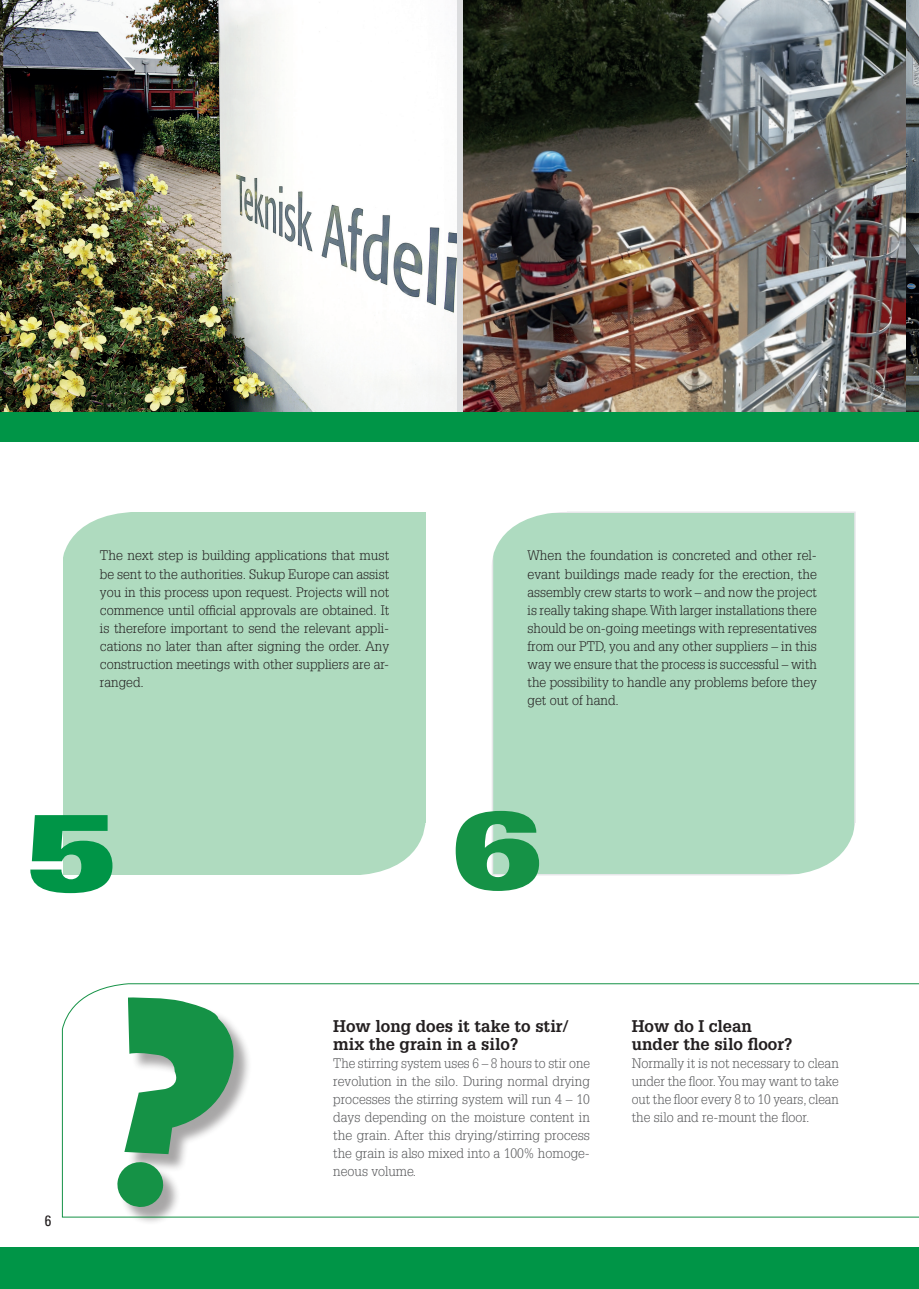
<style>
.page{position:relative;width:919px;height:1289px;background:#fff}
.page>*{position:absolute;margin:0;border:0;box-sizing:border-box;transform-origin:0 0}
.t1{font:108px "Univers LT Std X Black Ex";color:#009547}
.t2{font:108px "Univers LT Std X Black Ex";color:#159246}
.t3{font:700 16.5px/18px "Glypha LT Std";color:#231f20}
.t4{font:condensed 15px "Univers LT Std";color:#231f20}
.t5{font:300 13.5px/18px "Glypha LT Std";color:#231f20;text-align:justify}
.t6{font:300 13.5px/18px "Glypha LT Std";color:#57585a;text-align:justify}
</style>
<div class="page">
<div style="left:491px;top:511px;width:364px;height:364px;background:#aedbc0;border:2px solid #e6e7e9"></div>
<svg style="left:491px;top:511px;width:82px;height:53px"></svg>
<svg style="left:773px;top:822px;width:83px;height:54px"></svg>
<div style="left:63px;top:512px;width:362px;height:362px;background:#afdbbf"></div>
<svg style="left:63px;top:512px;width:67px;height:45px"></svg>
<svg style="left:343px;top:822px;width:83px;height:53px"></svg>
<img style="left:0;top:0;width:918px;height:412px">
<div style="left:0;top:412px;width:918px;height:29px;background:#009547"></div>
<div style="left:0;top:1247px;width:918px;height:41px;background:#009547"></div>
<svg style="left:62px;top:983px;width:856px;height:234px"></svg>
<div style="left:457px;top:0;width:6px;height:411px;background:#dcdddf"></div>
<div style="left:120px;top:999px;width:132px;height:226px;background:#231f20;opacity:.4"></div>
<svg style="left:107px;top:991px;width:138px;height:218px"></svg>
<p class="t5" style="left:100px;top:547px;width:291px">The next step is building applications that must be sent to the authorities. Sukup Europe can assist you in this process upon request. Projects will not commence until official approvals are obtained. It is therefore important to send the relevant appli&shy;cations no later than after signing the order. Any construction meetings with other suppliers are ar&shy;ranged.</p>
<p class="t5" style="left:527px;top:547px;width:291px">When the foundation is concreted and other rel&shy;evant buildings made ready for the erection, the assembly crew starts to work – and now the project is really taking shape. With larger installations there should be on-going meetings with representatives from our PTD, you and any other suppliers – in this way we ensure that the process is successful – with the possibility to handle any problems before they get out of hand.</p>
<h1 class="t1" style="left:26px;top:788px;width:92px">5</h1>
<h1 class="t2" style="left:451px;top:786px;width:92px">6</h1>
<p class="t4" style="left:45px;top:1210px;width:8px">6</p>
<p class="t3" style="left:333px;top:1016px;width:237px">How long does it take to stir/ mix the grain in a silo?</p>
<p class="t6" style="left:333px;top:1054px;width:258px">The stirring system uses 6 – 8 hours to stir one revolution in the silo. During normal drying processes the stirring system will run 4 – 10 days depending on the moisture content in the grain. After this drying/stirring process the grain is also mixed into a 100% homoge&shy;neous volume.</p>
<p class="t3" style="left:631px;top:1017px;width:162px">How do I clean under the silo floor?</p>
<p class="t6" style="left:631px;top:1054px;width:208px">Normally it is not necessary to clean under the floor. You may want to take out the floor every 8 to 10 years, clean the silo and re-mount the floor.</p>
</div>
